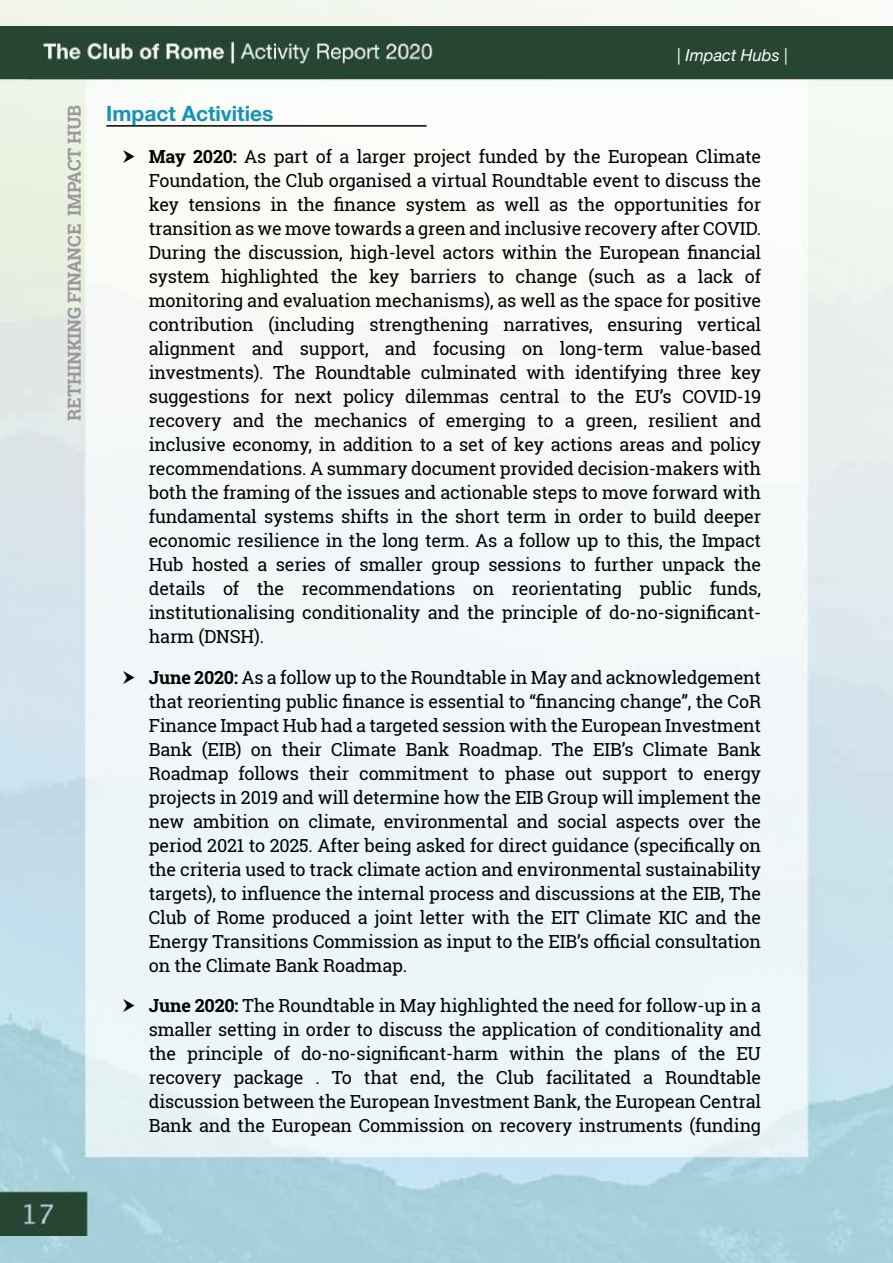
<style>
.page{position:relative;width:893px;height:1263px;background:#fff}
.page>*{position:absolute;margin:0;border:0;box-sizing:border-box;transform-origin:0 0}
.t1{font:700 21px "Helvetica Neue";color:#1692b4}
.t2{font:18px/24px "Roboto Slab";letter-spacing:-.01em;color:#000;text-align:justify}
.t3{font:700 18px "Roboto Slab";letter-spacing:-.01em;color:#999}
.t4{font:italic 16.5px "Helvetica Neue";color:#fff}
.s1{font-weight:700}
</style>
<div class="page">
<img style="left:0;top:0;width:893px;height:1263px">
<img style="left:0;top:27px;width:893px;height:1209px">
<hr style="left:106px;top:125px;width:320px;height:2px;background:#000">
<svg style="left:123px;top:150px;width:12px;height:13px"></svg>
<svg style="left:123px;top:671px;width:12px;height:13px"></svg>
<svg style="left:123px;top:999px;width:12px;height:13px"></svg>
<p class="t3" style="left:62px;top:421px;width:317px;rotate:-90deg">RETHINKING FINANCE IMPACT HUB</p>
<p class="t4" style="left:677px;top:45px;width:112px">| Impact Hubs |</p>
<p class="t1" style="left:106px;top:101px;width:169px">Impact Activities</p>
<p class="t2" style="left:149px;top:144px;width:614px"><span class="s1">May 2020:</span> As part of a larger project funded by the European Climate Foundation, the Club organised a virtual Roundtable event to discuss the key tensions in the finance system as well as the opportunities for transition as we move towards a green and inclusive recovery after COVID.<br>During the discussion, high-level actors within the European financial system highlighted the key barriers to change (such as a lack of monitoring and evaluation mechanisms), as well as the space for positive contribution (including strengthening narratives, ensuring vertical alignment and support, and focusing on long-term value-based investments). The Roundtable culminated with identifying three key suggestions for next policy dilemmas central to the EU’s COVID-19 recovery and the mechanics of emerging to a green, resilient and inclusive economy, in addition to a set of key actions areas and policy recommendations. A summary document provided decision-makers with both the framing of the issues and actionable steps to move forward with fundamental systems shifts in the short term in order to build deeper economic resilience in the long term. As a follow up to this, the Impact Hub hosted a series of smaller group sessions to further unpack the details of the recommendations on reorientating public funds, institutionalising conditionality and the principle of do-no-significant&shy;harm (DNSH).</p>
<p class="t2" style="left:149px;top:665px;width:614px"><span class="s1">June 2020:</span> As a follow up to the Roundtable in May and acknowledgement that reorienting public finance is essential to “financing change”, the CoR Finance Impact Hub had a targeted session with the European Investment Bank (EIB) on their Climate Bank Roadmap. The EIB’s Climate Bank Roadmap follows their commitment to phase out support to energy projects in 2019 and will determine how the EIB Group will implement the new ambition on climate, environmental and social aspects over the period 2021 to 2025. After being asked for direct guidance (specifically on the criteria used to track climate action and environmental sustainability targets), to influence the internal process and discussions at the EIB, The Club of Rome produced a joint letter with the EIT Climate KIC and the Energy Transitions Commission as input to the EIB’s official consultation on the Climate Bank Roadmap.</p>
<p class="t2" style="left:149px;top:993px;width:614px"><span class="s1">June 2020:</span> The Roundtable in May highlighted the need for follow-up in a smaller setting in order to discuss the application of conditionality and the principle of do-no-significant-harm within the plans of the EU recovery package . To that end, the Club facilitated a Roundtable discussion between the European Investment Bank, the European Central Bank and the European Commission on recovery instruments (funding</p>
</div>
